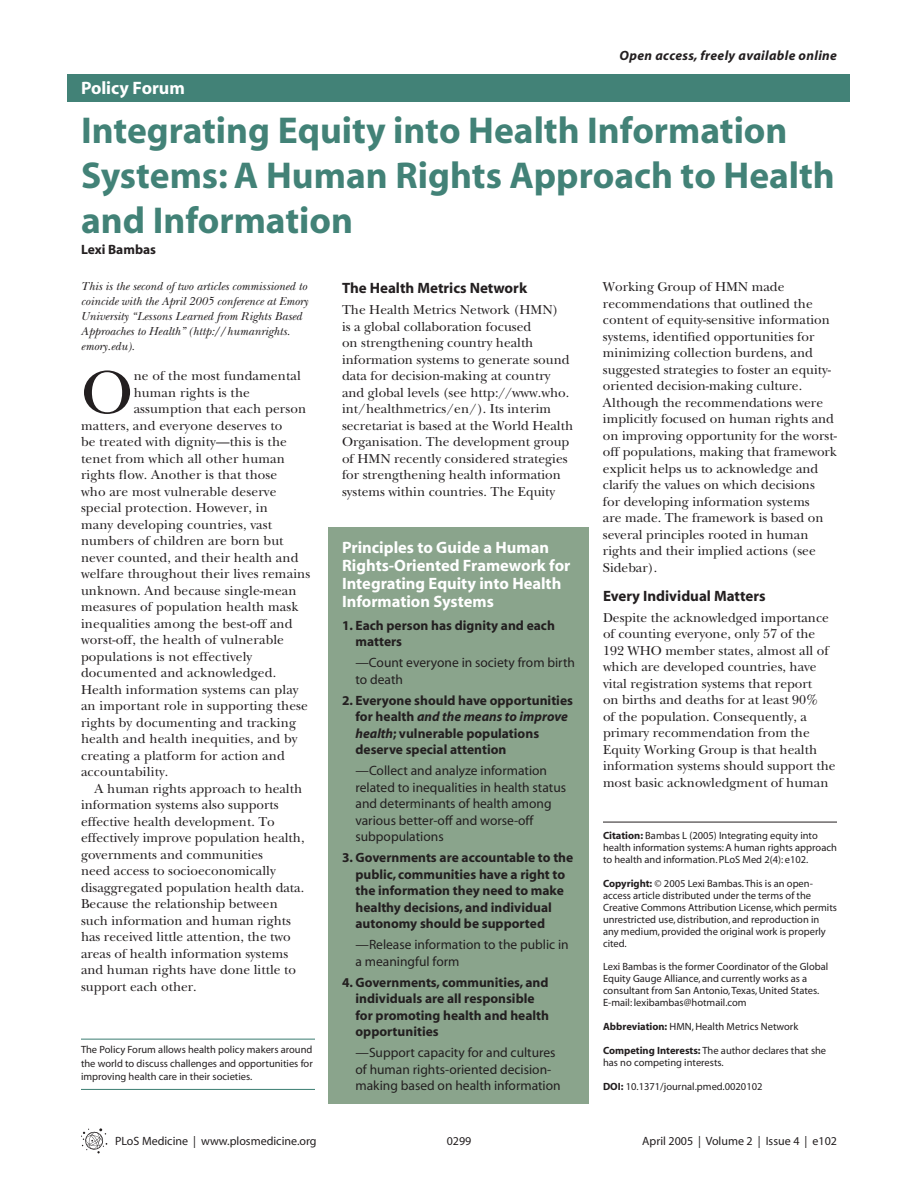
<style>
.page{position:relative;width:918px;height:1202px;background:#fff}
.page>*{position:absolute;margin:0;border:0;box-sizing:border-box;transform-origin:0 0}
.t1{font:500 63.45px "PLB Iserif";color:#231f20}
.t2{font:700 37.5px/45px "Myriad";color:#428277}
.t3{font:700 18px "Myriad";color:#fff}
.t4{font:700 16.5px/18px "Myriad";color:#fff}
.t5{font:700 15px "Myriad";color:#231f20}
.t6{font:500 13.5px/16.5px "PLB Iserif";color:#231f20}
.t7{font:700 13.5px/16.5px "Myriad";color:#231f20}
.t8{font:13.5px/16.5px "Myriad";color:#231f20}
.t9{font:italic 700 13.5px "Myriad";letter-spacing:.025em;color:#231f20}
.t10{font:italic 500 12px/15px "PLB Iserif";color:#231f20}
.t11{font:12px "Myriad";color:#231f20}
.t12{font:10.5px/12px "Myriad";color:#231f20}
.s1{font-style:italic}
.s2{font-weight:700}
</style>
<div class="page">
<svg style="left:81px;top:1128px;width:26px;height:25px"></svg>
<div style="left:68px;top:74px;width:782px;height:27px;background:#428277"></div>
<hr style="left:81px;top:1038px;width:234px;height:1px;background:#428277">
<hr style="left:81px;top:1089px;width:234px;height:1px;background:#428277">
<hr style="left:603px;top:821px;width:234px;height:1px;background:#231f20">
<div style="left:328px;top:527px;width:262px;height:576px;background:#8aa48c"></div>
<h3 class="t3" style="left:81px;top:81px;width:105px">Policy Forum</h3>
<p class="t9" style="left:620px;top:51px;width:219px">Open access, freely available online</p>
<h2 class="t2" style="left:81px;top:111px;width:755px">Integrating Equity into Health Information<br>Systems: A Human Rights Approach to Health and Information</h2>
<p class="t7" style="left:81px;top:242px;width:77px">Lexi Bambas</p>
<p class="t10" style="left:81px;top:280px;width:229px">This is the second of two articles commissioned to coincide with the April 2005 conference at Emory University “Lessons Learned from Rights Based Approaches to Health” (http:⁄⁄humanrights. emory.edu).</p>
<h1 class="t1" style="left:81px;top:366px;width:54px">O</h1>
<p class="t6" style="left:134px;top:368px;width:169px">ne of the most fundamental</p>
<p class="t6" style="left:134px;top:385px;width:118px">human rights is the</p>
<p class="t6" style="left:134px;top:401px;width:174px">assumption that each person</p>
<p class="t6" style="left:81px;top:418px;width:203px">matters, and everyone deserves to</p>
<p class="t6" style="left:81px;top:434px;width:208px">be treated with dignity—this is the</p>
<p class="t6" style="left:81px;top:451px;width:205px">tenet from which all other human</p>
<p class="t6" style="left:81px;top:467px;width:198px">rights flow. Another is that those</p>
<p class="t6" style="left:81px;top:484px;width:197px">who are most vulnerable deserve</p>
<p class="t6" style="left:81px;top:500px;width:188px">special protection. However, in</p>
<p class="t6" style="left:81px;top:517px;width:193px">many developing countries, vast</p>
<p class="t6" style="left:81px;top:533px;width:204px">numbers of children are born but</p>
<p class="t6" style="left:81px;top:550px;width:219px">never counted, and their health and</p>
<p class="t6" style="left:81px;top:566px;width:231px">welfare throughout their lives remains</p>
<p class="t6" style="left:81px;top:583px;width:217px">unknown. And because single-mean</p>
<p class="t6" style="left:81px;top:599px;width:219px">measures of population health mask</p>
<p class="t6" style="left:81px;top:616px;width:213px">inequalities among the best-off and</p>
<p class="t6" style="left:81px;top:632px;width:205px">worst-off, the health of vulnerable</p>
<p class="t6" style="left:81px;top:649px;width:173px">populations is not effectively</p>
<p class="t6" style="left:81px;top:665px;width:197px">documented and acknowledged.</p>
<p class="t6" style="left:81px;top:682px;width:219px">Health information systems can play</p>
<p class="t6" style="left:81px;top:698px;width:229px">an important role in supporting these</p>
<p class="t6" style="left:81px;top:715px;width:217px">rights by documenting and tracking</p>
<p class="t6" style="left:81px;top:731px;width:218px">health and health inequities, and by</p>
<p class="t6" style="left:81px;top:748px;width:205px">creating a platform for action and</p>
<p class="t6" style="left:81px;top:764px;width:89px">accountability.</p>
<p class="t6" style="left:95px;top:781px;width:209px">A human rights approach to health</p>
<p class="t6" style="left:81px;top:797px;width:199px">information systems also supports</p>
<p class="t6" style="left:81px;top:814px;width:195px">effective health development. To</p>
<p class="t6" style="left:81px;top:830px;width:225px">effectively improve population health,</p>
<p class="t6" style="left:81px;top:847px;width:183px">governments and communities</p>
<p class="t6" style="left:81px;top:863px;width:196px">need access to socioeconomically</p>
<p class="t6" style="left:81px;top:880px;width:225px">disaggregated population health data.</p>
<p class="t6" style="left:81px;top:896px;width:198px">Because the relationship between</p>
<p class="t6" style="left:81px;top:913px;width:212px">such information and human rights</p>
<p class="t6" style="left:81px;top:929px;width:211px">has received little attention, the two</p>
<p class="t6" style="left:81px;top:946px;width:209px">areas of health information systems</p>
<p class="t6" style="left:81px;top:962px;width:216px">and human rights have done little to</p>
<p class="t6" style="left:81px;top:979px;width:117px">support each other.</p>
<p class="t12" style="left:81px;top:1043px;width:233px;line-height:13.5px;text-align:justify">The Policy Forum allows health policy makers around the world to discuss challenges and opportunities for improving health care in their societies.</p>
<p class="t5" style="left:342px;top:283px;width:187px">The Health Metrics Network</p>
<p class="t6" style="left:342px;top:302px;width:233px">The Health Metrics Network (HMN)<br>is a global collaboration focused<br>on strengthening country health information systems to generate sound data for decision-making at country and global levels (see http:⁄⁄www.who. int/healthmetrics/en/). Its interim secretariat is based at the World Health Organisation. The development group of HMN recently considered strategies for strengthening health information systems within countries. The Equity</p>
<p class="t4" style="left:342px;top:540px;width:230px">Principles to Guide a Human<br>Rights-Oriented Framework for<br>Integrating Equity into Health<br>Information Systems</p>
<p class="t7" style="left:356px;top:618px;width:201px;text-indent:-14px">1. Each person has dignity and each matters</p>
<p class="t8" style="left:356px;top:655px;width:221px">—Count everyone in society from birth to death</p>
<p class="t7" style="left:356px;top:693px;width:219px;text-indent:-14px">2. Everyone should have opportunities for health <span class="s1">and the means to improve health</span>; vulnerable populations deserve special attention</p>
<p class="t8" style="left:356px;top:763px;width:212px">—Collect and analyze information related to inequalities in health status and determinants of health among various better-off and worse-off subpopulations</p>
<p class="t7" style="left:356px;top:850px;width:219px;text-indent:-14px">3. Governments are accountable to the public, communities have a right to the information they need to make healthy decisions, and individual autonomy should be supported</p>
<p class="t8" style="left:356px;top:937px;width:215px">—Release information to the public in a meaningful form</p>
<p class="t7" style="left:356px;top:975px;width:195px;text-indent:-14px">4. Governments, communities, and individuals are all responsible for promoting health and health opportunities</p>
<p class="t8" style="left:356px;top:1045px;width:207px">—Support capacity for and cultures of human rights-oriented decision&shy;making based on health information</p>
<p class="t11" style="left:115px;top:1136px;width:203px">PLoS Medicine | www.plosmedicine.org</p>
<p class="t11" style="left:447px;top:1136px;width:26px">0299</p>
<p class="t6" style="left:603px;top:279px;width:236px">Working Group of HMN made recommendations that outlined the content of equity-sensitive information systems, identified opportunities for minimizing collection burdens, and suggested strategies to foster an equity&shy;oriented decision-making culture.<br>Although the recommendations were implicitly focused on human rights and on improving opportunity for the worst&shy;off populations, making that framework explicit helps us to acknowledge and clarify the values on which decisions<br>for developing information systems<br>are made. The framework is based on several principles rooted in human rights and their implied actions (see Sidebar).</p>
<p class="t5" style="left:603px;top:590px;width:164px">Every Individual Matters</p>
<p class="t6" style="left:603px;top:610px;width:234px">Despite the acknowledged importance of counting everyone, only 57 of the 192 WHO member states, almost all of which are developed countries, have vital registration systems that report<br>on births and deaths for at least 90%<br>of the population. Consequently, a primary recommendation from the Equity Working Group is that health information systems should support the most basic acknowledgment of human</p>
<p class="t12" style="left:603px;top:830px;width:235px"><span class="s2">Citation:</span> Bambas L (2005) Integrating equity into health information systems: A human rights approach to health and information. PLoS Med 2(4): e102.</p>
<p class="t12" style="left:603px;top:877px;width:236px"><span class="s2">Copyright:</span> © 2005 Lexi Bambas. This is an open&shy;access article distributed under the terms of the Creative Commons Attribution License, which permits unrestricted use, distribution, and reproduction in any medium, provided the original work is properly cited.</p>
<p class="t12" style="left:603px;top:961px;width:227px">Lexi Bambas is the former Coordinator of the Global Equity Gauge Alliance, and currently works as a consultant from San Antonio, Texas, United States.<br>E-mail: lexibambas@hotmail.com</p>
<p class="t12" style="left:603px;top:1021px;width:197px"><span class="s2">Abbreviation:</span> HMN, Health Metrics Network</p>
<p class="t12" style="left:603px;top:1045px;width:225px"><span class="s2">Competing Interests:</span> The author declares that she has no competing interests.</p>
<p class="t12" style="left:603px;top:1081px;width:161px"><span class="s2">DOI:</span> 10.1371/journal.pmed.0020102</p>
<p class="t11" style="left:642px;top:1136px;width:196px">April 2005 | Volume 2 | Issue 4 | e102</p>
</div>
